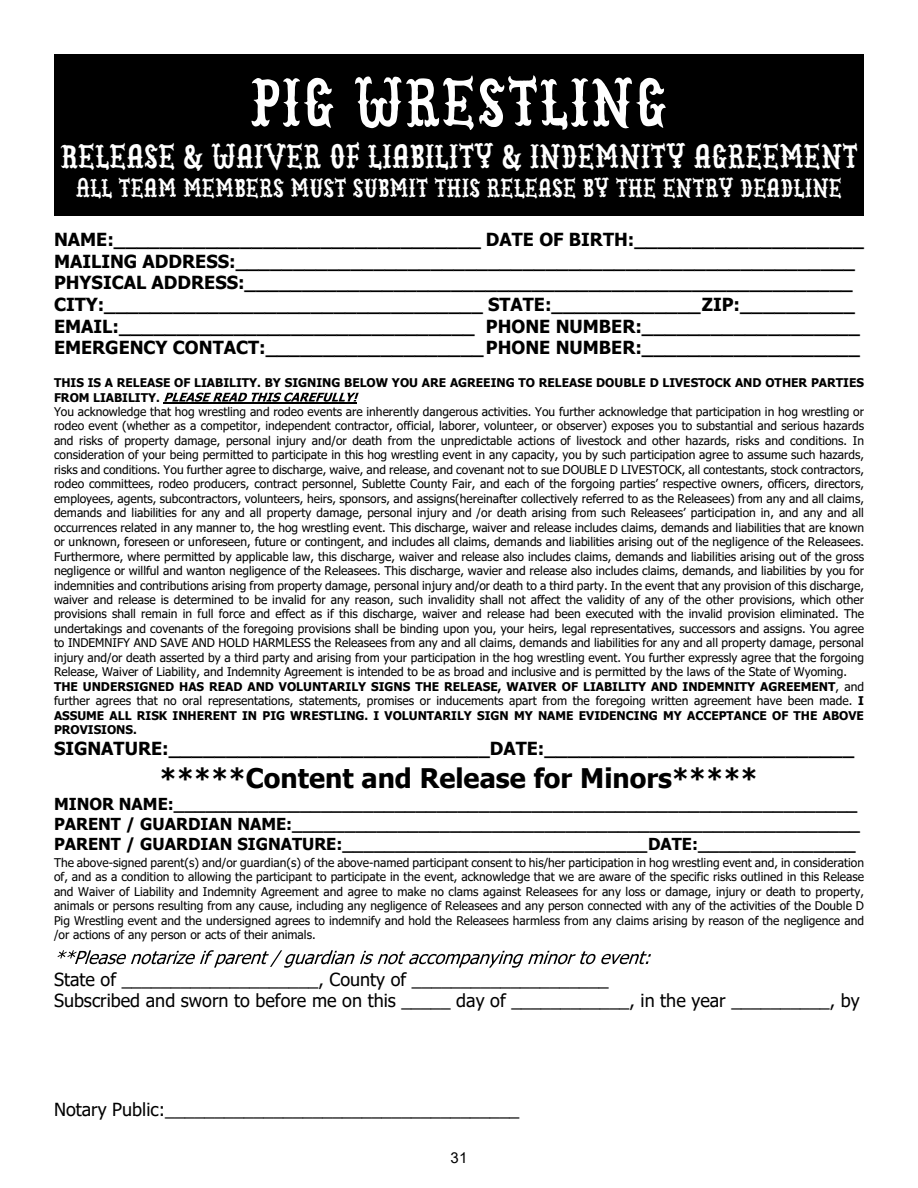
<style>
.page{position:relative;width:918px;height:1188px;background:#fff}
.page>*{position:absolute;margin:0;border:0;box-sizing:border-box;transform-origin:0 0}
.t1{font:27px "Cowboy Junk DEMO";color:#fff}
.t2{font:700 27px "Tahoma";color:#000}
.t3{font:21px "Cowboy Junk DEMO";color:#fff}
.t4{font:700 18px/21.8px "Tahoma";color:#000}
.t5{font:18px/21.8px "Tahoma";color:#000}
.t6{font:700 16.5px/20px "Tahoma";color:#000}
.t7{font:15px "Arial";color:#000}
.t8{font:12px/14.4px "Tahoma";color:#000}
.t9{font:700 12px/14.4px "Tahoma";color:#000}
.s1{font-weight:700}
</style>
<div class="page">
<svg style="left:164px;top:393px;width:195px;height:9px"></svg>
<hr style="left:163px;top:402px;width:194px;height:2px;background:#000">
<svg style="left:58px;top:950px;width:593px;height:18px"></svg>
<div style="left:54px;top:54px;width:810px;height:162px;background:#000"></div>
<svg style="left:251px;top:78px;width:82px;height:50px"></svg>
<svg style="left:355px;top:75px;width:311px;height:55px"></svg>
<h1 class="t1" style="left:60px;top:148px;width:800px">RELEASE &amp; WAIVER OF LIABILITY &amp; INDEMNITY AGREEMENT</h1>
<h2 class="t3" style="left:76px;top:181px;width:768px">ALL TEAM MEMBERS MUST SUBMIT THIS RELEASE BY THE ENTRY DEADLINE</h2>
<p class="t4" style="left:54px;top:230px;width:811px">NAME:________________________________ DATE OF BIRTH:____________________ MAILING ADDRESS:______________________________________________________ PHYSICAL ADDRESS:_____________________________________________________ CITY:_________________________________ STATE:_____________ ZIP:__________ EMAIL:_______________________________ PHONE NUMBER:___________________ EMERGENCY CONTACT:___________________ PHONE NUMBER:___________________</p>
<p class="t9" style="left:54px;top:376px;width:812px">THIS IS A RELEASE OF LIABILITY. BY SIGNING BELOW YOU ARE AGREEING TO RELEASE DOUBLE D LIVESTOCK AND OTHER PARTIES<br>FROM LIABILITY.</p>
<p class="t8" style="left:54px;top:405px;width:812px">You acknowledge that hog wrestling and rodeo events are inherently dangerous activities. You further acknowledge that participation in hog wrestling or rodeo event (whether as a competitor, independent contractor, official, laborer, volunteer, or observer) exposes you to substantial and serious hazards and risks of property damage, personal injury and/or death from the unpredictable actions of livestock and other hazards, risks and conditions. In consideration of your being permitted to participate in this hog wrestling event in any capacity, you by such participation agree to assume such hazards, risks and conditions. You further agree to discharge, waive, and release, and covenant not to sue DOUBLE D LIVESTOCK, all contestants, stock contractors, rodeo committees, rodeo producers, contract personnel, Sublette County Fair, and each of the forgoing parties’ respective owners, officers, directors, employees, agents, subcontractors, volunteers, heirs, sponsors, and assigns(hereinafter collectively referred to as the Releasees) from any and all claims, demands and liabilities for any and all property damage, personal injury and /or death arising from such Releasees’ participation in, and any and all occurrences related in any manner to, the hog wrestling event. This discharge, waiver and release includes claims, demands and liabilities that are known or unknown, foreseen or unforeseen, future or contingent, and includes all claims, demands and liabilities arising out of the negligence of the Releasees.<br>Furthermore, where permitted by applicable law, this discharge, waiver and release also includes claims, demands and liabilities arising out of the gross negligence or willful and wanton negligence of the Releasees. This discharge, wavier and release also includes claims, demands, and liabilities by you for indemnities and contributions arising from property damage, personal injury and/or death to a third party. In the event that any provision of this discharge, waiver and release is determined to be invalid for any reason, such invalidity shall not affect the validity of any of the other provisions, which other provisions shall remain in full force and effect as if this discharge, waiver and release had been executed with the invalid provision eliminated. The undertakings and covenants of the foregoing provisions shall be binding upon you, your heirs, legal representatives, successors and assigns. You agree to INDEMNIFY AND SAVE AND HOLD HARMLESS the Releasees from any and all claims, demands and liabilities for any and all property damage, personal injury and/or death asserted by a third party and arising from your participation in the hog wrestling event. You further expressly agree that the forgoing Release, Waiver of Liability, and Indemnity Agreement is intended to be as broad and inclusive and is permitted by the laws of the State of Wyoming.<br><span class="s1">THE UNDERSIGNED HAS READ AND VOLUNTARILY SIGNS THE RELEASE, WAIVER OF LIABILITY AND INDEMNITY AGREEMENT</span>, and further agrees that no oral representations, statements, promises or inducements apart from the foregoing written agreement have been made. <span class="s1">I ASSUME ALL RISK INHERENT IN PIG WRESTLING. I VOLUNTARILY SIGN MY NAME EVIDENCING MY ACCEPTANCE OF THE ABOVE PROVISIONS.</span></p>
<h3 class="t4" style="left:54px;top:739px;width:802px">SIGNATURE:____________________________DATE:___________________________</h3>
<h1 class="t2" style="left:160px;top:767px;width:600px">*****Content and Release for Minors*****</h1>
<p class="t6" style="left:54px;top:795px;width:808px">MINOR NAME:_________________________________________________________________<br>PARENT / GUARDIAN NAME:______________________________________________________<br>PARENT / GUARDIAN SIGNATURE:_____________________________ DATE:_______________</p>
<p class="t8" style="left:54px;top:856px;width:812px;text-align:justify">The above-signed parent(s) and/or guardian(s) of the above-named participant consent to his/her participation in hog wrestling event and, in consideration of, and as a condition to allowing the participant to participate in the event, acknowledge that we are aware of the specific risks outlined in this Release and Waiver of Liability and Indemnity Agreement and agree to make no clams against Releasees for any loss or damage, injury or death to property, animals or persons resulting from any cause, including any negligence of Releasees and any person connected with any of the activities of the Double D Pig Wrestling event and the undersigned agrees to indemnify and hold the Releasees harmless from any claims arising by reason of the negligence and /or actions of any person or acts of their animals.</p>
<h3 class="t5" style="left:54px;top:970px;width:807px">State of ____________________, County of ____________________<br>Subscribed and sworn to before me on this _____ day of ____________, in the year __________, by</h3>
<h3 class="t5" style="left:54px;top:1100px;width:467px">Notary Public:____________________________________</h3>
<p class="t7" style="left:451px;top:1152px;width:18px">31</p>
</div>
